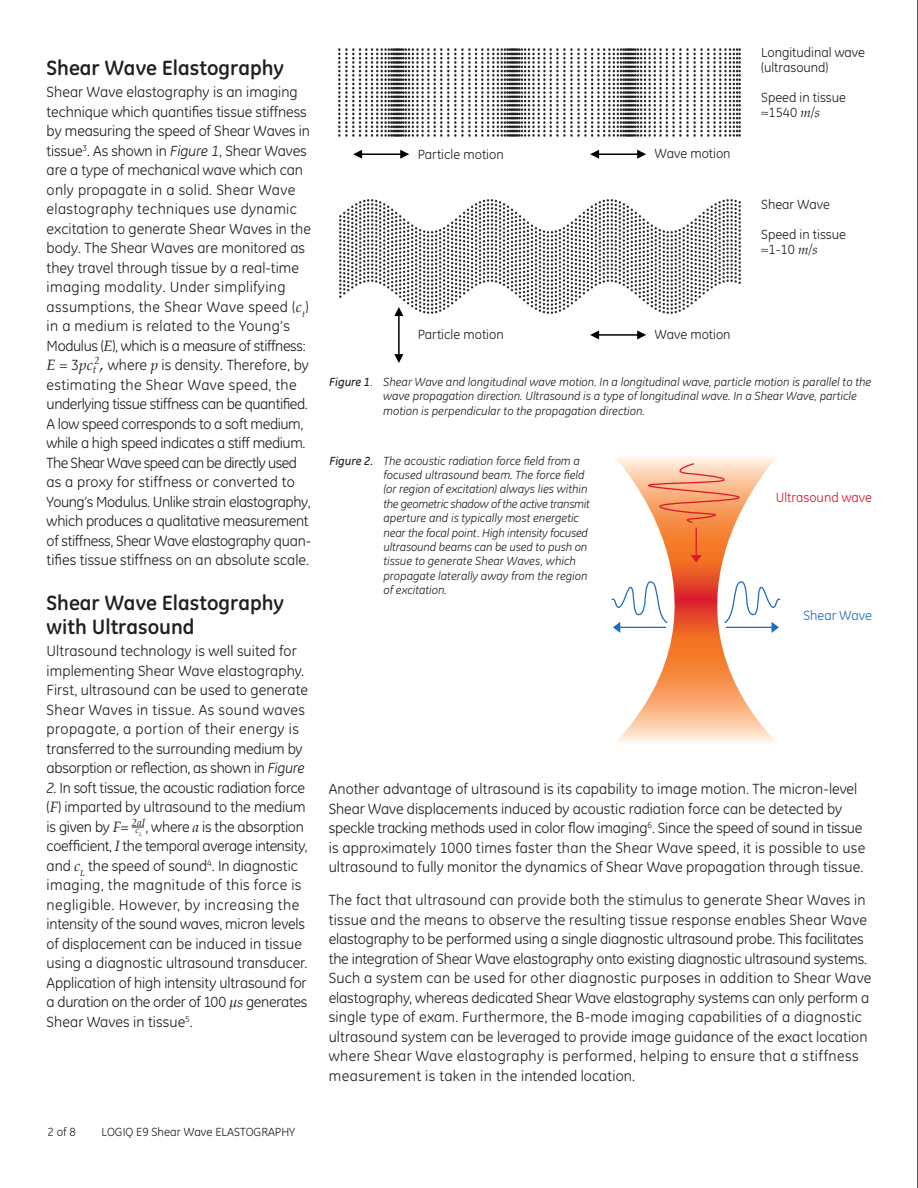
<style>
.page{position:relative;width:918px;height:1188px;background:#fff}
.page>*{position:absolute;margin:0;border:0;box-sizing:border-box;transform-origin:0 0}
._15pt_16-body_subhea{font:700 21px/24px "GE Inspira";color:#231f20}
.t1{font:15px/19.5px "GE Inspira";color:#231f20}
.t2{font:15px/19.5px "GE Inspira";letter-spacing:-.025em;color:#231f20}
.t3{font:13.5px/14.9px "GE Inspira";color:#231f20}
.t4{font:13.5px "GE Inspira";color:#d9192d}
.t5{font:13.5px "GE Inspira";color:#1f6fb8}
.t6{font:italic 12px/14.4px "GE Inspira";color:#231f20}
._8pt_9_5-caption_and{font:12px "GE Inspira";color:#231f20}
.t7{font:italic 10.5px/9.1px "Palatino";color:#231f20}
.t8{font:italic 9px "Palatino";color:#231f20}
.s1{font-style:italic}
.s2{font-family:"Palatino";font-style:italic}
.s3{font-family:"Minion Pro"}
.s4{font-family:"Palatino";font-style:italic;font-size:18px}
.s5{font-weight:500}
</style>
<div class="page">
<svg style="left:132px;top:827px;width:12px;height:1px"></svg>
<img style="left:339px;top:48px;width:401px;height:88px">
<img style="left:340px;top:199px;width:400px;height:114px">
<hr style="left:593px;top:153px;width:50px;height:2px;background:#000">
<svg style="left:590px;top:150px;width:9px;height:9px"></svg>
<svg style="left:637px;top:150px;width:9px;height:9px"></svg>
<hr style="left:356px;top:153px;width:50px;height:2px;background:#000">
<svg style="left:353px;top:150px;width:9px;height:9px"></svg>
<svg style="left:400px;top:150px;width:9px;height:9px"></svg>
<hr style="left:593px;top:334px;width:50px;height:2px;background:#000">
<svg style="left:590px;top:330px;width:9px;height:9px"></svg>
<svg style="left:637px;top:330px;width:9px;height:9px"></svg>
<hr style="left:398px;top:310px;width:2px;height:50px;background:#000">
<svg style="left:394px;top:307px;width:9px;height:9px"></svg>
<svg style="left:394px;top:354px;width:9px;height:9px"></svg>
<svg style="left:615px;top:456px;width:162px;height:288px"></svg>
<svg style="left:639px;top:462px;width:118px;height:62px;background:#f8b591"></svg>
<hr style="left:696px;top:528px;width:1px;height:30px;background:#d9192d">
<svg style="left:691px;top:555px;width:11px;height:8px"></svg>
<svg style="left:723px;top:577px;width:58px;height:56px"></svg>
<svg style="left:611px;top:577px;width:58px;height:56px"></svg>
<hr style="left:917px;top:0;width:1px;height:1188px;background:#231f20">
<p class="_15pt_16-body_subhea" style="left:47px;top:55px;width:239px">Shear Wave Elastography</p>
<p class="t1" style="left:47px;top:82px;width:266px">Shear Wave elastography is an imaging technique which quantifies tissue stiffness by measuring the speed of Shear Waves in tissue<sup>3</sup>. As shown in <span class="s1">Figure 1</span>, Shear Waves are a type of mechanical wave which can only propagate in a solid. Shear Wave elastography techniques use dynamic excitation to generate Shear Waves in the body. The Shear Waves are monitored as they travel through tissue by a real-time imaging modality. Under simplifying assumptions, the Shear Wave speed (<span class="s2">c</span><sub>t</sub>) in a medium is related to the Young’s Modulus (<span class="s2">E</span>), which is a measure of stiffness:<br><span class="s2">E</span> <span class="s3">=</span> 3<span class="s2">pc</span></p>
<p class="t7" style="left:93px;top:356px;width:8px">2 t</p>
<p class="t2" style="left:47px;top:355px;width:266px;text-indent:53px"><span class="s4">,</span> where <span class="s2">p</span> is density. Therefore, by estimating the Shear Wave speed, the underlying tissue stiffness can be quantified.<br>A low speed corresponds to a soft medium, while a high speed indicates a stiff medium.<br>The Shear Wave speed can be directly used as a proxy for stiffness or converted to Young’s Modulus. Unlike strain elastography, which produces a qualitative measurement of stiffness, Shear Wave elastography quan&shy;tifies tissue stiffness on an absolute scale.</p>
<p class="_15pt_16-body_subhea" style="left:47px;top:590px;width:239px">Shear Wave Elastography with Ultrasound</p>
<p class="t1" style="left:47px;top:641px;width:263px">Ultrasound technology is well suited for implementing Shear Wave elastography.<br>First, ultrasound can be used to generate Shear Waves in tissue. As sound waves propagate, a portion of their energy is transferred to the surrounding medium by absorption or reflection, as shown in <span class="s1">Figure</span></p>
<p class="t1" style="left:47px;top:778px;width:261px;text-align:justify"><span class="s1">2.</span> In soft tissue, the acoustic radiation force (<span class="s2">F</span>) imparted by ultrasound to the medium is given by <span class="s2">F</span>=</p>
<p class="t7" style="left:132px;top:817px;width:15px">2aI</p>
<p class="t8" style="left:135px;top:822px;width:8px">c<sub>L</sub></p>
<p class="t1" style="left:47px;top:817px;width:262px;text-indent:99px">, where <span class="s2">a</span> is the absorption coefficient, <span class="s2">I</span> the temporal average intensity, and <span class="s2">c</span><sub>L</sub> the speed of sound<sup>4</sup>. In diagnostic imaging, the magnitude of this force is negligible. However, by increasing the intensity of the sound waves, micron levels of displacement can be induced in tissue using a diagnostic ultrasound transducer.<br>Application of high intensity ultrasound for a duration on the order of 100 <span class="s2">µs</span> generates Shear Waves in tissue<sup>5</sup>.</p>
<p class="t3" style="left:418px;top:147px;width:87px">Particle motion</p>
<p class="t3" style="left:655px;top:146px;width:77px">Wave motion</p>
<p class="t3" style="left:761px;top:45px;width:105px">Longitudinal wave (ultrasound)</p>
<p class="t3" style="left:761px;top:90px;width:86px">Speed in tissue ≈1540 <span class="s2">m/s</span></p>
<p class="t3" style="left:761px;top:197px;width:70px">Shear Wave</p>
<p class="t3" style="left:761px;top:227px;width:86px">Speed in tissue ≈1-10 <span class="s2">m/s</span></p>
<p class="t3" style="left:418px;top:327px;width:87px">Particle motion</p>
<p class="t3" style="left:655px;top:327px;width:77px">Wave motion</p>
<p class="t6" style="left:383px;top:374px;width:490px;text-indent:-54px"><span class="s5">Figure 1</span>. Shear Wave and longitudinal wave motion. In a longitudinal wave, particle motion is parallel to the wave propagation direction. Ultrasound is a type of longitudinal wave. In a Shear Wave, particle motion is perpendicular to the propagation direction.</p>
<p class="t6" style="left:383px;top:453px;width:208px;text-indent:-54px"><span class="s5">Figure 2.</span> The acoustic radiation force field from a focused ultrasound beam. The force field (or region of excitation) always lies within the geometric shadow of the active transmit aperture and is typically most energetic near the focal point. High intensity focused ultrasound beams can be used to push on tissue to generate Shear Waves, which propagate laterally away from the region of excitation.</p>
<p class="t4" style="left:776px;top:490px;width:98px">Ultrasound wave</p>
<p class="t5" style="left:803px;top:607px;width:70px">Shear Wave</p>
<p class="t1" style="left:329px;top:779px;width:538px">Another advantage of ultrasound is its capability to image motion. The micron-level Shear Wave displacements induced by acoustic radiation force can be detected by speckle tracking methods used in color flow imaging<sup>6</sup>. Since the speed of sound in tissue is approximately 1000 times faster than the Shear Wave speed, it is possible to use ultrasound to fully monitor the dynamics of Shear Wave propagation through tissue.</p>
<p class="t1" style="left:329px;top:890px;width:544px">The fact that ultrasound can provide both the stimulus to generate Shear Waves in tissue and the means to observe the resulting tissue response enables Shear Wave elastography to be performed using a single diagnostic ultrasound probe. This facilitates the integration of Shear Wave elastography onto existing diagnostic ultrasound systems.<br>Such a system can be used for other diagnostic purposes in addition to Shear Wave elastography, whereas dedicated Shear Wave elastography systems can only perform a single type of exam. Furthermore, the B-mode imaging capabilities of a diagnostic ultrasound system can be leveraged to provide image guidance of the exact location where Shear Wave elastography is performed, helping to ensure that a stiffness measurement is taken in the intended location.</p>
<p class="_8pt_9_5-caption_and" style="left:48px;top:1125px;width:30px">2 of 8</p>
<p class="_8pt_9_5-caption_and" style="left:102px;top:1125px;width:195px">LOGIQ E9 Shear Wave ELASTOGRAPHY</p>
</div>
